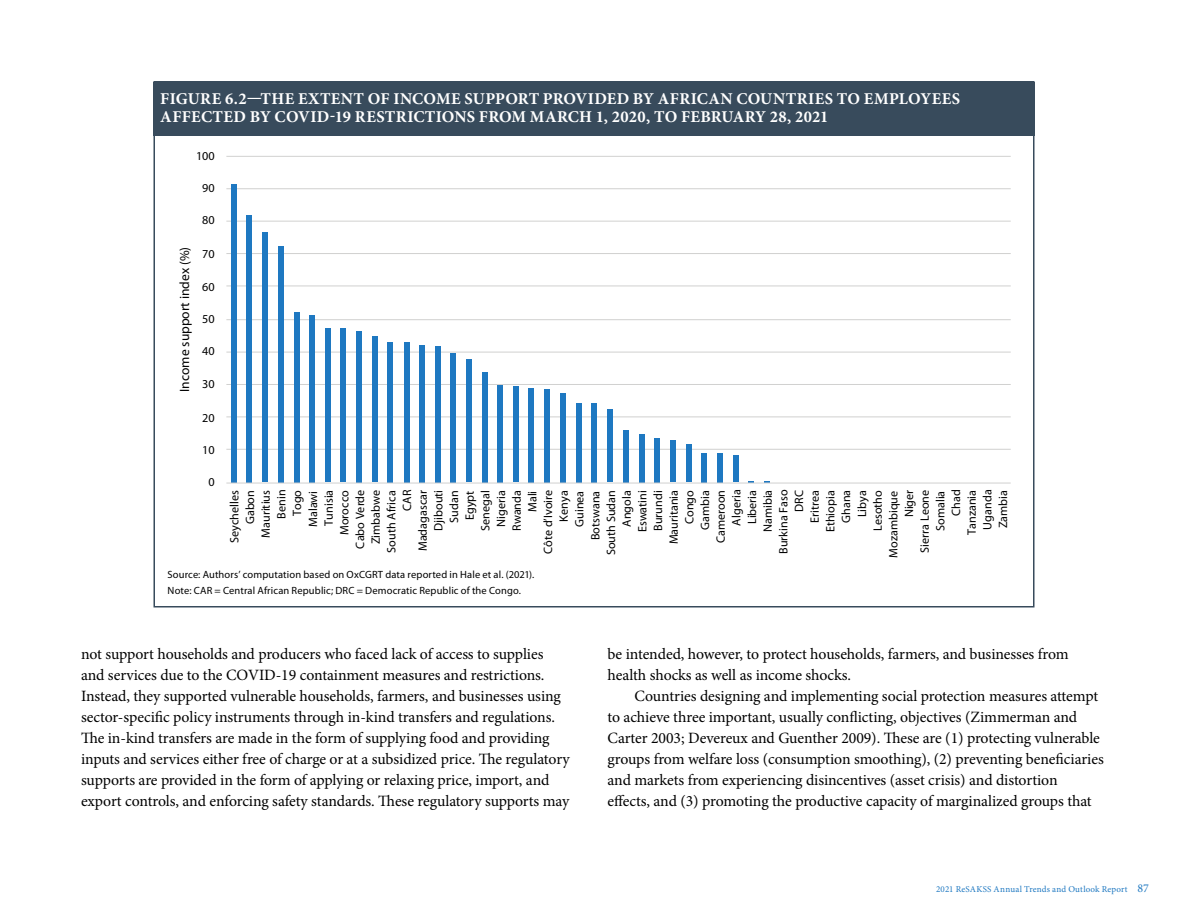
<style>
.page{position:relative;width:1188px;height:918px;background:#fff}
.page>*{position:absolute;margin:0;border:0;box-sizing:border-box;transform-origin:0 0}
.t1{font:700 16.5px/18px "Minion Pro";letter-spacing:.02em;color:#fff}
.t2{font:15.75px/21px "Minion Pro";letter-spacing:-.005em;color:#000}
.t3{font:13.5px "Myriad Pro";color:#000}
.t4{font:12.15px/15.8px "Myriad Pro";color:#000;text-align:right}
.t5{font:10.5px/15.5px "Myriad Pro";letter-spacing:.015em;color:#000}
.t6{font:9px "Minion Pro";letter-spacing:.025em;color:#1e78c1}
.s1{font-size:12px}
</style>
<div class="page">
<div style="left:153px;top:81px;width:882px;height:527px;background:#fff;border:2px solid #384b5c"></div>
<div style="left:153px;top:82px;width:882px;height:54px;background:#384b5c"></div>
<hr style="left:226px;top:156px;width:785px;height:1px;background:#d1d1d0">
<hr style="left:226px;top:188px;width:785px;height:1px;background:#d1d1d0">
<hr style="left:226px;top:221px;width:785px;height:1px;background:#d1d1d0">
<hr style="left:226px;top:253px;width:785px;height:1px;background:#d1d1d0">
<hr style="left:226px;top:285px;width:785px;height:1px;background:#d1d1d0">
<hr style="left:226px;top:319px;width:785px;height:1px;background:#d1d1d0">
<hr style="left:226px;top:352px;width:785px;height:1px;background:#d1d1d0">
<hr style="left:226px;top:384px;width:785px;height:1px;background:#d1d1d0">
<hr style="left:226px;top:416px;width:785px;height:1px;background:#d1d1d0">
<hr style="left:226px;top:449px;width:785px;height:1px;background:#d1d1d0">
<div style="left:733px;top:455px;width:6px;height:27px;background:#1e78c1"></div>
<div style="left:717px;top:453px;width:6px;height:29px;background:#1e78c1"></div>
<div style="left:702px;top:453px;width:5px;height:29px;background:#1e78c1"></div>
<div style="left:686px;top:445px;width:5px;height:37px;background:#1e78c1"></div>
<div style="left:670px;top:441px;width:5px;height:41px;background:#1e78c1"></div>
<div style="left:654px;top:438px;width:6px;height:44px;background:#1e78c1"></div>
<div style="left:639px;top:434px;width:5px;height:48px;background:#1e78c1"></div>
<div style="left:623px;top:430px;width:6px;height:52px;background:#1e78c1"></div>
<div style="left:608px;top:409px;width:5px;height:73px;background:#1e78c1"></div>
<div style="left:592px;top:403px;width:5px;height:79px;background:#1e78c1"></div>
<div style="left:576px;top:403px;width:5px;height:79px;background:#1e78c1"></div>
<div style="left:561px;top:393px;width:5px;height:89px;background:#1e78c1"></div>
<div style="left:544px;top:389px;width:6px;height:93px;background:#1e78c1"></div>
<div style="left:529px;top:388px;width:5px;height:94px;background:#1e78c1"></div>
<div style="left:513px;top:387px;width:6px;height:95px;background:#1e78c1"></div>
<div style="left:498px;top:385px;width:5px;height:97px;background:#1e78c1"></div>
<div style="left:482px;top:372px;width:6px;height:110px;background:#1e78c1"></div>
<div style="left:466px;top:360px;width:5px;height:122px;background:#1e78c1"></div>
<div style="left:450px;top:353px;width:6px;height:129px;background:#1e78c1"></div>
<div style="left:435px;top:346px;width:5px;height:136px;background:#1e78c1"></div>
<div style="left:419px;top:345px;width:6px;height:137px;background:#1e78c1"></div>
<div style="left:404px;top:342px;width:5px;height:140px;background:#1e78c1"></div>
<div style="left:388px;top:342px;width:5px;height:140px;background:#1e78c1"></div>
<div style="left:372px;top:337px;width:6px;height:145px;background:#1e78c1"></div>
<div style="left:357px;top:331px;width:5px;height:151px;background:#1e78c1"></div>
<div style="left:340px;top:328px;width:6px;height:154px;background:#1e78c1"></div>
<div style="left:325px;top:328px;width:5px;height:154px;background:#1e78c1"></div>
<div style="left:309px;top:315px;width:6px;height:167px;background:#1e78c1"></div>
<div style="left:294px;top:312px;width:5px;height:170px;background:#1e78c1"></div>
<div style="left:278px;top:246px;width:6px;height:236px;background:#1e78c1"></div>
<div style="left:262px;top:233px;width:6px;height:249px;background:#1e78c1"></div>
<div style="left:247px;top:215px;width:5px;height:267px;background:#1e78c1"></div>
<div style="left:231px;top:184px;width:6px;height:298px;background:#1e78c1"></div>
<hr style="left:226px;top:483px;width:785px;height:1px;background:#d1d1d0">
<p class="t1" style="left:160px;top:90px;width:801px">FIGURE 6.2—THE EXTENT OF INCOME SUPPORT PROVIDED BY AFRICAN COUNTRIES TO EMPLOYEES<br>AFFECTED BY COVID-19 RESTRICTIONS FROM MARCH 1, 2020, TO FEBRUARY 28, 2021</p>
<p class="t4" style="left:196px;top:148px;width:20px">100</p>
<p class="t4" style="left:202px;top:180px;width:14px">90</p>
<p class="t3" style="left:176px;top:392px;width:147px;rotate:-90deg">Income support index (%)</p>
<p class="t4" style="left:202px;top:212px;width:14px">80</p>
<p class="t4" style="left:202px;top:246px;width:14px">70</p>
<p class="t4" style="left:202px;top:279px;width:14px">60</p>
<p class="t4" style="left:202px;top:311px;width:14px">50</p>
<p class="t4" style="left:202px;top:343px;width:14px">40</p>
<p class="t4" style="left:202px;top:376px;width:14px">30</p>
<p class="t4" style="left:202px;top:409px;width:14px">20</p>
<p class="t4" style="left:202px;top:442px;width:14px">10</p>
<p class="t4" style="left:209px;top:474px;width:8px">0</p>
<p class="t4" style="left:226px;top:558px;width:70px;rotate:-90deg">Seychelles<br>Gabon<br>Mauritius<br>Benin<br>Togo<br>Malawi<br>Tunisia<br>Morocco<br>Cabo Verde<br>Zimbabwe<br>South Africa<br>CAR<br>Madagascar<br>Djibouti<br>Sudan<br>Egypt<br>Senegal<br>Nigeria<br>Rwanda<br>Mali<br>Côte d’Ivoire<br>Kenya<br>Guinea<br>Botswana<br>South Sudan<br>Angola<br>Eswatini<br>Burundi<br>Mauritania<br>Congo<br>Gambia<br>Cameroon<br>Algeria<br>Liberia<br>Namibia<br>Burkina Faso<br>DRC<br>Eritrea<br>Ethiopia<br>Ghana<br>Libya<br>Lesotho<br>Mozambique<br>Niger<br>Sierra Leone<br>Somalia<br>Chad<br>Tanzania<br>Uganda<br>Zambia</p>
<p class="t5" style="left:168px;top:567px;width:368px">Source: Authors’ computation based on OxCGRT data reported in Hale et al. (2021).<br>Note: CAR = Central African Republic; DRC = Democratic Republic of the Congo.</p>
<p class="t2" style="left:81px;top:644px;width:490px">not support households and producers who faced lack of access to supplies and services due to the COVID-19 containment measures and restrictions.<br>Instead, they supported vulnerable households, farmers, and businesses using sector-specific policy instruments through in-kind transfers and regulations.<br>The in-kind transfers are made in the form of supplying food and providing inputs and services either free of charge or at a subsidized price. The regulatory supports are provided in the form of applying or relaxing price, import, and export controls, and enforcing safety standards. These regulatory supports may</p>
<p class="t2" style="left:608px;top:644px;width:463px">be intended, however, to protect households, farmers, and businesses from health shocks as well as income shocks.</p>
<p class="t2" style="left:608px;top:686px;width:498px;text-indent:27px">Countries designing and implementing social protection measures attempt to achieve three important, usually conflicting, objectives (Zimmerman and Carter 2003; Devereux and Guenther 2009). These are (1) protecting vulnerable groups from welfare loss (consumption smoothing), (2) preventing beneficiaries and markets from experiencing disincentives (asset crisis) and distortion effects, and (3) promoting the productive capacity of marginalized groups that</p>
<p class="t6" style="left:936px;top:883px;width:214px">2021 ReSAKSS Annual Trends and Outlook Report <span class="s1">87</span></p>
</div>
